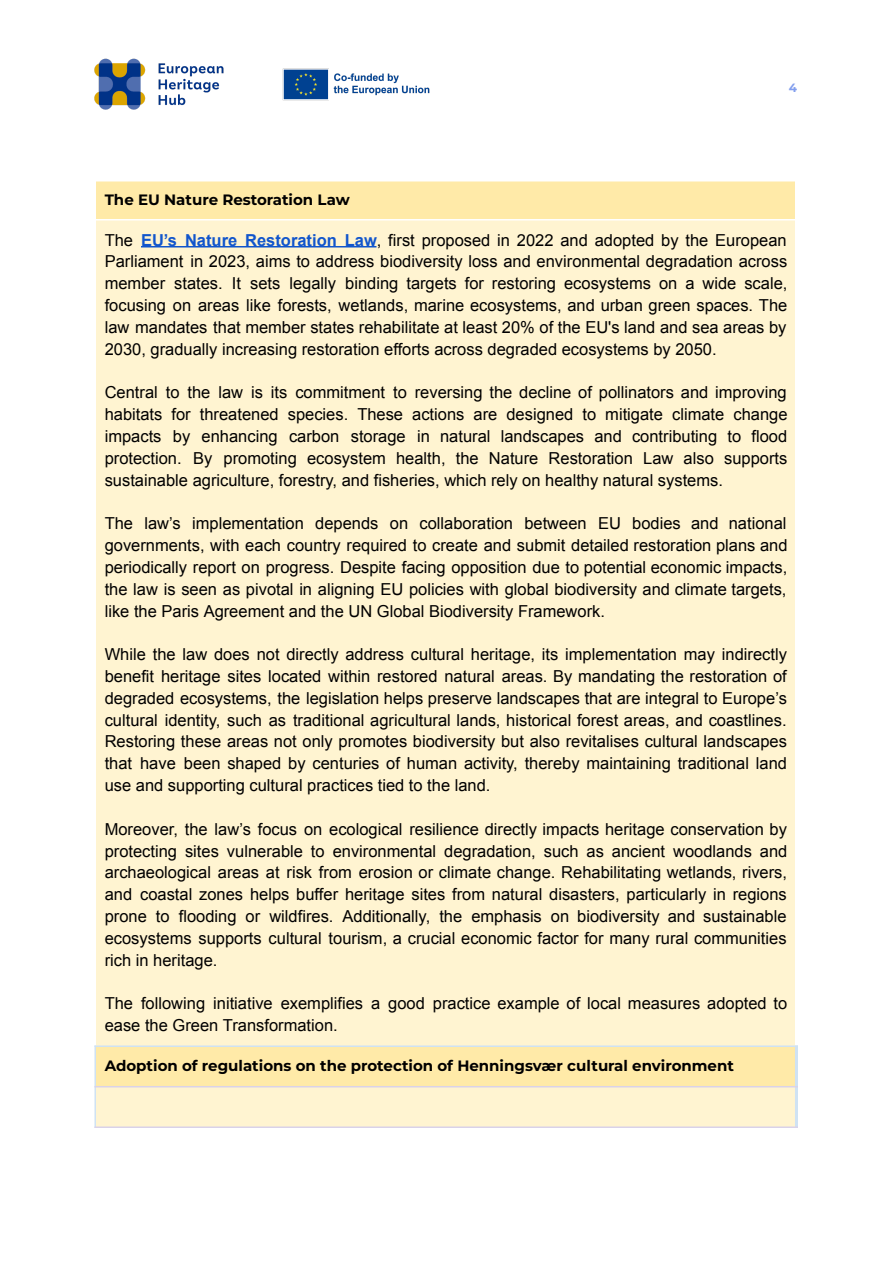
<style>
.page{position:relative;width:894px;height:1263px;background:#fff}
.page>*{position:absolute;margin:0;border:0;box-sizing:border-box;transform-origin:0 0}
.t1{font:16.5px/21.8px "Arial";color:#000;text-align:justify}
.t2{font:700 15px "Montserrat";color:#000}
.t3{font:700 12px "Montserrat";color:#839fee}
.s1{font-weight:700;color:#15c}
</style>
<div class="page">
<img style="left:94px;top:58px;width:336px;height:52px">
<div style="left:96px;top:181px;width:701px;height:39px;background:#ffeaa8"></div>
<div style="left:96px;top:220px;width:701px;height:826px;background:#fff4d1"></div>
<div style="left:96px;top:1046px;width:701px;height:40px;background:#ffeaa8"></div>
<div style="left:96px;top:1086px;width:701px;height:42px;background:#fff4d1"></div>
<hr style="left:141px;top:246px;width:236px;height:1px;background:#15c">
<hr style="left:95px;top:1046px;width:1px;height:82px;background:#cfe2f3">
<hr style="left:795px;top:180px;width:3px;height:867px;background:#fff">
<hr style="left:795px;top:1046px;width:3px;height:82px;background:#cfe2f3">
<hr style="left:94px;top:219px;width:704px;height:2px;background:#fff">
<hr style="left:94px;top:1045px;width:704px;height:2px;background:#cfe2f3">
<hr style="left:94px;top:1086px;width:704px;height:1px;background:#d9d2e9">
<hr style="left:94px;top:1126px;width:704px;height:2px;background:#d9d2e9">
<p class="t3" style="left:789px;top:81px;width:10px">4</p>
<p class="t2" style="left:105px;top:191px;width:247px">The EU Nature Restoration Law</p>
<p class="t1" style="left:105px;top:229px;width:684px">The <span class="s1">EU’s Nature Restoration Law</span>, first proposed in 2022 and adopted by the European Parliament in 2023, aims to address biodiversity loss and environmental degradation across member states. It sets legally binding targets for restoring ecosystems on a wide scale, focusing on areas like forests, wetlands, marine ecosystems, and urban green spaces. The law mandates that member states rehabilitate at least 20% of the EU's land and sea areas by 2030, gradually increasing restoration efforts across degraded ecosystems by 2050.</p>
<p class="t1" style="left:105px;top:382px;width:684px">Central to the law is its commitment to reversing the decline of pollinators and improving habitats for threatened species. These actions are designed to mitigate climate change impacts by enhancing carbon storage in natural landscapes and contributing to flood protection. By promoting ecosystem health, the Nature Restoration Law also supports sustainable agriculture, forestry, and fisheries, which rely on healthy natural systems.</p>
<p class="t1" style="left:105px;top:513px;width:684px">The law’s implementation depends on collaboration between EU bodies and national governments, with each country required to create and submit detailed restoration plans and periodically report on progress. Despite facing opposition due to potential economic impacts, the law is seen as pivotal in aligning EU policies with global biodiversity and climate targets, like the Paris Agreement and the UN Global Biodiversity Framework.</p>
<p class="t1" style="left:105px;top:644px;width:684px">While the law does not directly address cultural heritage, its implementation may indirectly benefit heritage sites located within restored natural areas. By mandating the restoration of degraded ecosystems, the legislation helps preserve landscapes that are integral to Europe’s cultural identity, such as traditional agricultural lands, historical forest areas, and coastlines.<br>Restoring these areas not only promotes biodiversity but also revitalises cultural landscapes that have been shaped by centuries of human activity, thereby maintaining traditional land use and supporting cultural practices tied to the land.</p>
<p class="t1" style="left:105px;top:818px;width:684px">Moreover, the law’s focus on ecological resilience directly impacts heritage conservation by protecting sites vulnerable to environmental degradation, such as ancient woodlands and archaeological areas at risk from erosion or climate change. Rehabilitating wetlands, rivers, and coastal zones helps buffer heritage sites from natural disasters, particularly in regions prone to flooding or wildfires. Additionally, the emphasis on biodiversity and sustainable ecosystems supports cultural tourism, a crucial economic factor for many rural communities rich in heritage.</p>
<p class="t1" style="left:105px;top:993px;width:684px">The following initiative exemplifies a good practice example of local measures adopted to ease the Green Transformation.</p>
<p class="t2" style="left:105px;top:1057px;width:631px">Adoption of regulations on the protection of Henningsvær cultural environment</p>
</div>
